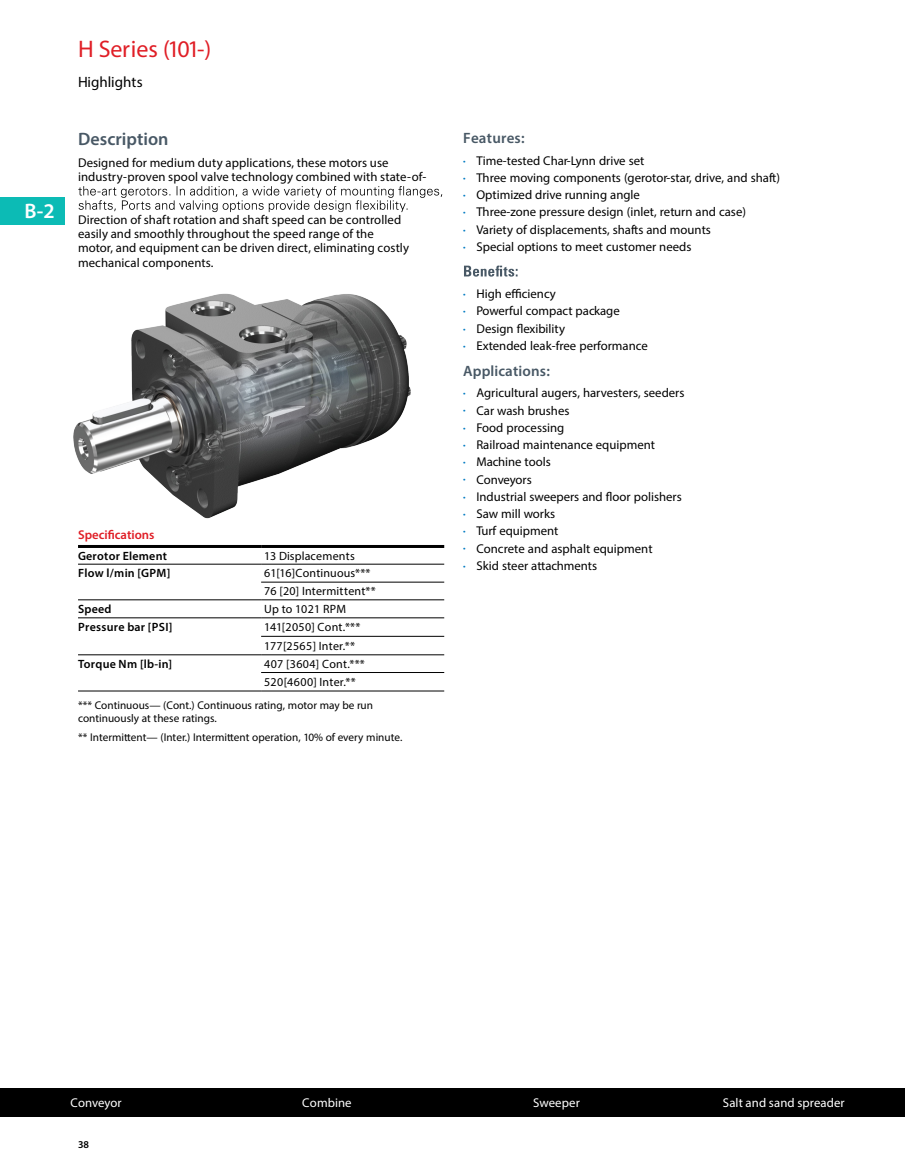
<style>
.page{position:relative;width:905px;height:1175px;background:#fff}
.page>*{position:absolute;margin:0;border:0;box-sizing:border-box;transform-origin:0 0}
.t1{font:24px "Myriad Pro";color:#e01e26}
.t2{font:600 21px "Myriad Pro";color:#fff}
.t3{font:600 18px "Myriad Pro";color:#485865}
.t4{font:600 15px "Myriad Pro";letter-spacing:.01em;color:#485865}
.t5{font:15px "Myriad Pro";color:#000}
.t6{font:12.75px/14.2px "Myriad Pro";color:#000}
.t7{font:12.75px "Myriad Pro";letter-spacing:.01em;color:#fff}
.t8{font:600 12.75px "Myriad Pro";color:#e01e26}
.t9{font:12px/18.5px "Myriad Pro";letter-spacing:.02em;color:#000}
.t10{font:600 12px "Myriad Pro";letter-spacing:.02em;color:#000}
.t11{font:11.25px/12.8px "Myriad Pro";color:#000}
.t12{font:600 10.5px "Myriad Pro";color:#000}
.s1{font-size:9px;color:#007ac2}
</style>
<div class="page">
<div style="left:0;top:197px;width:64px;height:27px;background:#0cbbb5"></div>
<svg style="left:78px;top:186px;width:364px;height:26px"></svg>
<svg style="left:501px;top:265px;width:16px;height:12px"></svg>
<hr style="left:261px;top:582px;width:183px;height:1px;background:#000">
<hr style="left:78px;top:599px;width:183px;height:1px;background:#000">
<hr style="left:261px;top:599px;width:183px;height:1px;background:#000">
<hr style="left:78px;top:617px;width:183px;height:1px;background:#000">
<hr style="left:261px;top:617px;width:183px;height:1px;background:#000">
<hr style="left:261px;top:636px;width:183px;height:1px;background:#000">
<hr style="left:78px;top:654px;width:183px;height:1px;background:#000">
<hr style="left:261px;top:654px;width:183px;height:1px;background:#000">
<hr style="left:261px;top:672px;width:183px;height:1px;background:#000">
<hr style="left:78px;top:690px;width:183px;height:1px;background:#000">
<hr style="left:261px;top:690px;width:183px;height:1px;background:#000">
<div style="left:0;top:1087px;width:213px;height:29px;background:#000"></div>
<div style="left:213px;top:1087px;width:230px;height:29px;background:#000"></div>
<div style="left:443px;top:1087px;width:231px;height:29px;background:#000"></div>
<div style="left:674px;top:1087px;width:230px;height:29px;background:#000"></div>
<img style="left:73px;top:265px;width:428px;height:300px">
<h2 class="t2" style="left:25px;top:203px;width:31px">B-2</h2>
<h1 class="t1" style="left:78px;top:40px;width:135px">H Series (101-)</h1>
<p class="t5" style="left:78px;top:76px;width:66px">Highlights</p>
<h3 class="t3" style="left:78px;top:132px;width:92px">Description</h3>
<p class="t6" style="left:78px;top:156px;width:350px">Designed for medium duty applications, these motors use industry-proven spool valve technology combined with state-of-</p>
<p class="t6" style="left:78px;top:213px;width:332px">Direction of shaft rotation and shaft speed can be controlled easily and smoothly throughout the speed range of the motor, and equipment can be driven direct, eliminating costly mechanical components.</p>
<p class="t8" style="left:78px;top:530px;width:78px">Specifications</p>
<p class="t10" style="left:78px;top:551px;width:91px">Gerotor Element</p>
<p class="t9" style="left:264px;top:547px;width:92px">13 Displacements</p>
<p class="t10" style="left:78px;top:568px;width:94px">Flow l/min [GPM]</p>
<p class="t9" style="left:264px;top:564px;width:113px">61[16]Continuous***<br>76 [20] Intermittent**</p>
<p class="t10" style="left:78px;top:604px;width:35px">Speed</p>
<p class="t9" style="left:264px;top:601px;width:84px">Up to 1021 RPM</p>
<p class="t10" style="left:78px;top:622px;width:96px">Pressure bar [PSI]</p>
<p class="t9" style="left:264px;top:619px;width:98px">141[2050] Cont.***<br>177[2565] Inter.**</p>
<p class="t10" style="left:78px;top:659px;width:96px">Torque Nm [lb-in]</p>
<p class="t9" style="left:264px;top:656px;width:102px;line-height:17.7px">407 [3604] Cont.***<br>520[4600] Inter.**</p>
<p class="t11" style="left:78px;top:700px;width:296px">*** Continuous— (Cont.) Continuous rating, motor may be run continuously at these ratings.</p>
<p class="t11" style="left:78px;top:731px;width:326px">** Intermittent— (Inter.) Intermittent operation, 10% of every minute.</p>
<p class="t4" style="left:463px;top:132px;width:63px">Features:</p>
<p class="t6" style="left:463px;top:154px;width:183px"><span class="s1">•</span> Time-tested Char-Lynn drive set</p>
<p class="t6" style="left:463px;top:172px;width:318px"><span class="s1">•</span> Three moving components (gerotor-star, drive, and shaft)</p>
<p class="t6" style="left:463px;top:189px;width:178px"><span class="s1">•</span> Optimized drive running angle</p>
<p class="t6" style="left:463px;top:206px;width:284px"><span class="s1">•</span> Three-zone pressure design (inlet, return and case)</p>
<p class="t6" style="left:463px;top:223px;width:249px"><span class="s1">•</span> Variety of displacements, shafts and mounts</p>
<p class="t6" style="left:463px;top:241px;width:230px"><span class="s1">•</span> Special options to meet customer needs</p>
<p class="t6" style="left:463px;top:288px;width:94px"><span class="s1">•</span> High efficiency</p>
<p class="t6" style="left:463px;top:305px;width:158px"><span class="s1">•</span> Powerful compact package</p>
<p class="t6" style="left:463px;top:322px;width:104px"><span class="s1">•</span> Design flexibility</p>
<p class="t6" style="left:463px;top:340px;width:186px"><span class="s1">•</span> Extended leak-free performance</p>
<p class="t4" style="left:463px;top:365px;width:88px">Applications:</p>
<p class="t6" style="left:463px;top:387px;width:223px"><span class="s1">•</span> Agricultural augers, harvesters, seeders</p>
<p class="t6" style="left:463px;top:404px;width:108px"><span class="s1">•</span> Car wash brushes</p>
<p class="t6" style="left:463px;top:421px;width:103px"><span class="s1">•</span> Food processing</p>
<p class="t6" style="left:463px;top:439px;width:193px"><span class="s1">•</span> Railroad maintenance equipment</p>
<p class="t6" style="left:463px;top:456px;width:89px"><span class="s1">•</span> Machine tools</p>
<p class="t6" style="left:463px;top:473px;width:70px"><span class="s1">•</span> Conveyors</p>
<p class="t6" style="left:463px;top:490px;width:220px"><span class="s1">•</span> Industrial sweepers and floor polishers</p>
<p class="t6" style="left:463px;top:508px;width:94px"><span class="s1">•</span> Saw mill works</p>
<p class="t6" style="left:463px;top:525px;width:97px"><span class="s1">•</span> Turf equipment</p>
<p class="t6" style="left:463px;top:542px;width:191px"><span class="s1">•</span> Concrete and asphalt equipment</p>
<p class="t6" style="left:463px;top:559px;width:136px"><span class="s1">•</span> Skid steer attachments</p>
<p class="t7" style="left:70px;top:1097px;width:53px">Conveyor</p>
<p class="t7" style="left:302px;top:1097px;width:51px">Combine</p>
<p class="t7" style="left:533px;top:1097px;width:48px">Sweeper</p>
<p class="t7" style="left:722px;top:1097px;width:123px">Salt and sand spreader</p>
<p class="t12" style="left:78px;top:1140px;width:13px">38</p>
</div>
